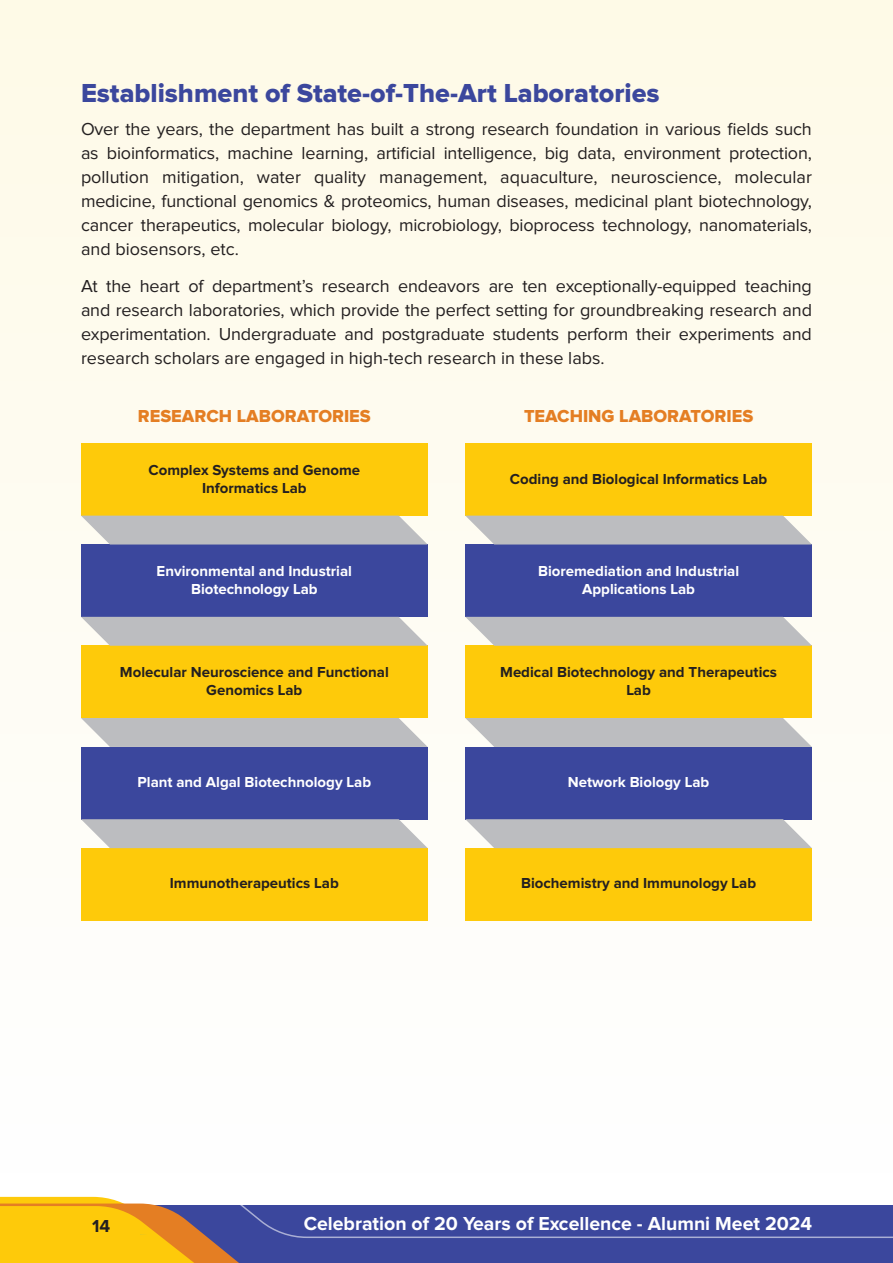
<style>
.page{position:relative;width:893px;height:1263px;background:#fff}
.page>*{position:absolute;margin:0;border:0;box-sizing:border-box;transform-origin:0 0}
._18_pt_heading{font:27px "Proxima Nova Extrabld";color:#3b479d}
.t1{font:700 19.5px "Proxima Nova";color:#fff}
.P_-_12_pt{font:18px/24px "Proxima Nova";color:#231f20;text-align:justify}
.P_-_12_pt-2{font:18px "Proxima Nova Extrabld";color:#e47e23}
.t2{font:700 18px "Proxima Nova";color:#231f20}
.t3{font:700 15px/18px "Proxima Nova";color:#231f20;text-align:center}
.t4{font:700 15px/18px "Proxima Nova";color:#fff;text-align:center}
</style>
<div class="page">
<div style="left:0;top:0;width:893px;height:1215px;background:linear-gradient(to right,#fefcf1,#fefcf2)"></div>
<svg style="left:0;top:1197px;width:893px;height:66px;background:#7a7489"></svg>
<div style="left:465px;top:443px;width:347px;height:73px;background:#feca0a"></div>
<div style="left:81px;top:443px;width:347px;height:73px;background:#feca0a"></div>
<div style="left:465px;top:544px;width:347px;height:73px;background:#3b479d"></div>
<div style="left:81px;top:544px;width:347px;height:73px;background:#3b479d"></div>
<div style="left:465px;top:646px;width:347px;height:72px;background:#feca0a"></div>
<div style="left:81px;top:646px;width:347px;height:72px;background:#feca0a"></div>
<div style="left:465px;top:747px;width:347px;height:72px;background:#3b479d"></div>
<div style="left:81px;top:747px;width:347px;height:72px;background:#3b479d"></div>
<div style="left:465px;top:848px;width:347px;height:72px;background:#feca0a"></div>
<div style="left:81px;top:848px;width:347px;height:72px;background:#feca0a"></div>
<svg style="left:460px;top:516px;width:357px;height:28px;background:#c3c3c5"></svg>
<svg style="left:76px;top:516px;width:357px;height:28px;background:#c3c3c5"></svg>
<svg style="left:460px;top:617px;width:357px;height:29px;background:#c3c3c3"></svg>
<svg style="left:76px;top:617px;width:357px;height:29px;background:#c3c3c3"></svg>
<svg style="left:460px;top:718px;width:357px;height:29px;background:#c3c4c5"></svg>
<svg style="left:76px;top:718px;width:357px;height:29px;background:#c3c4c5"></svg>
<svg style="left:460px;top:819px;width:357px;height:29px;background:#c1c2c5"></svg>
<svg style="left:76px;top:819px;width:357px;height:29px;background:#c1c2c5"></svg>
<p class="_18_pt_heading" style="left:81px;top:81px;width:580px">Establishment of State-of-The-Art Laboratories</p>
<p class="P_-_12_pt" style="left:81px;top:118px;width:732px">Over the years, the department has built a strong research foundation in various fields such as bioinformatics, machine learning, artificial intelligence, big data, environment protection, pollution mitigation, water quality management, aquaculture, neuroscience, molecular medicine, functional genomics &amp; proteomics, human diseases, medicinal plant biotechnology, cancer therapeutics, molecular biology, microbiology, bioprocess technology, nanomaterials, and biosensors, etc.</p>
<p class="P_-_12_pt" style="left:81px;top:274px;width:732px">At the heart of department’s research endeavors are ten exceptionally-equipped teaching and research laboratories, which provide the perfect setting for groundbreaking research and experimentation. Undergraduate and postgraduate students perform their experiments and research scholars are engaged in high-tech research in these labs.</p>
<p class="P_-_12_pt-2" style="left:138px;top:408px;width:234px">RESEARCH LABORATORIES</p>
<p class="P_-_12_pt-2" style="left:524px;top:408px;width:231px">TEACHING LABORATORIES</p>
<p class="t3" style="left:148px;top:461px;width:213px">Complex Systems and Genome<br>Informatics Lab</p>
<p class="t4" style="left:157px;top:562px;width:197px">Environmental and Industrial<br>Biotechnology Lab</p>
<p class="t3" style="left:120px;top:663px;width:270px">Molecular Neuroscience and Functional<br>Genomics Lab</p>
<p class="t3" style="left:510px;top:470px;width:259px">Coding and Biological Informatics Lab</p>
<p class="t4" style="left:538px;top:562px;width:203px">Bioremediation and Industrial<br>Applications Lab</p>
<p class="t3" style="left:500px;top:663px;width:278px">Medical Biotechnology and Therapeutics<br>Lab</p>
<p class="t4" style="left:138px;top:774px;width:235px">Plant and Algal Biotechnology Lab</p>
<p class="t4" style="left:568px;top:774px;width:143px">Network Biology Lab</p>
<p class="t3" style="left:170px;top:875px;width:170px">Immunotherapeutics Lab</p>
<p class="t3" style="left:521px;top:875px;width:237px">Biochemistry and Immunology Lab</p>
<p class="t2" style="left:92px;top:1218px;width:20px">14</p>
<p class="t1" style="left:304px;top:1214px;width:510px">Celebration of 20 Years of Excellence - Alumni Meet 2024</p>
</div>
